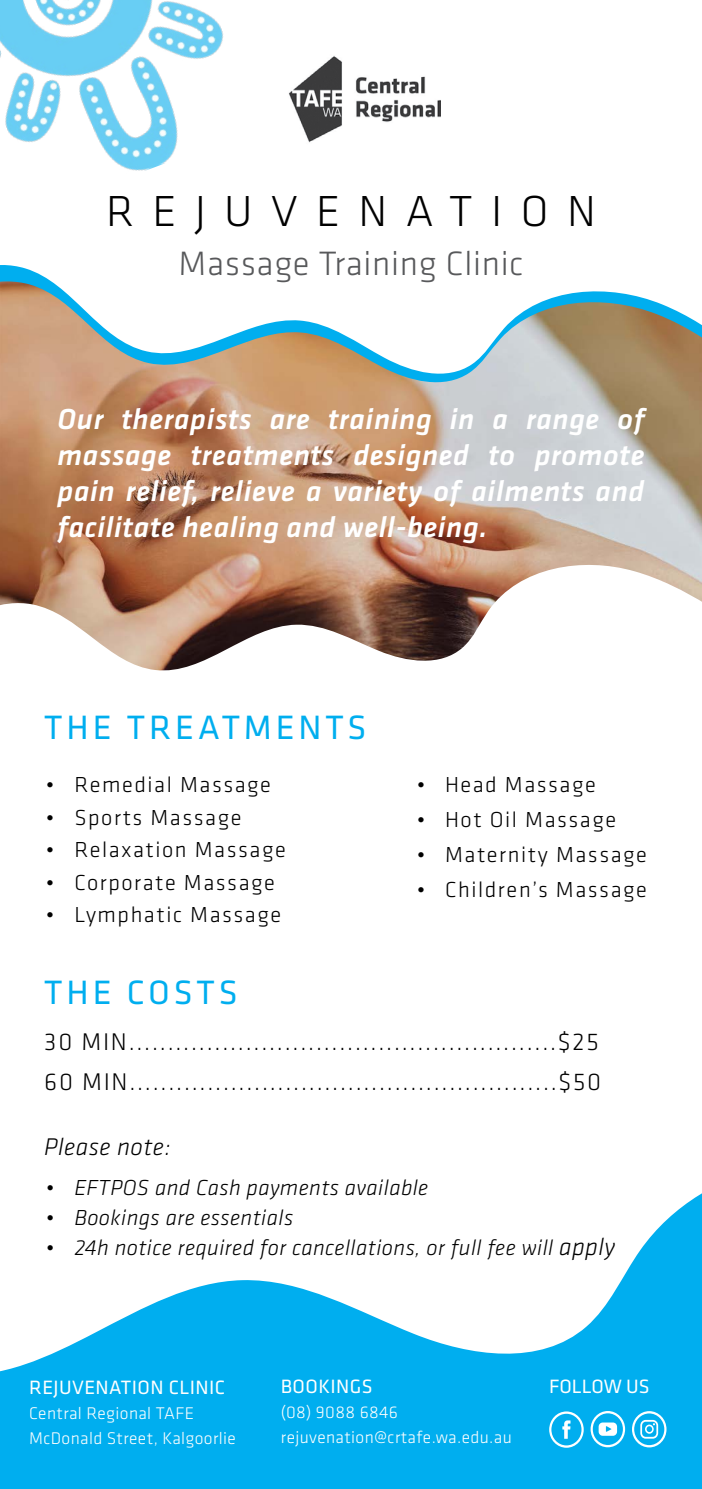
<style>
.page{position:relative;width:702px;height:1489px;background:#fff}
.page>*{position:absolute;margin:0;border:0;box-sizing:border-box;transform-origin:0 0}
.t1{font:300 45px "Klavika Basic";letter-spacing:.41em;color:#000}
.t2{font:300 35px "Klavika Basic";letter-spacing:.02em;color:#58595b}
.t3{font:35px "Klavika Basic";letter-spacing:.11em;color:#00aeef}
.t4{font:italic 500 30px/36px "Klavika Basic";letter-spacing:.02em;color:#fff;text-align:justify}
.t5{font:300 25px/40px "Klavika Basic";letter-spacing:.07em;color:#000}
.t6{font:italic 300 25px "Klavika Basic";letter-spacing:.02em;color:#000}
.t7{font:300 22.5px "Klavika Basic";letter-spacing:.07em;color:#000}
.t8{font:italic 300 22.5px "Klavika Basic";letter-spacing:.02em;color:#000}
.t9{font:20px "Klavika Basic";letter-spacing:.02em;color:#fff}
.t10{font:20px "Klavika Basic";color:#fff}
.t11{font:300 17.5px/25px "Klavika Basic";letter-spacing:.02em;color:#fff}
.s1{font-size:25px}
</style>
<div class="page">
<img style="left:0;top:281px;width:702px;height:275px">
<svg style="left:0;top:556px;width:702px;height:115px"></svg>
<img style="left:302px;top:56px;width:138px;height:87px">
<img style="left:0;top:0;width:302px;height:171px">
<svg style="left:0;top:1193px;width:702px;height:295px;fill:#00aeef"></svg>
<svg style="left:549px;top:1411px;width:34px;height:36px"></svg>
<svg style="left:590px;top:1410px;width:35px;height:37px"></svg>
<svg style="left:632px;top:1410px;width:34px;height:37px"></svg>
<h1 class="t1" style="left:106px;top:184px;width:491px">REJUVENATION</h1>
<h2 class="t2" style="left:178px;top:242px;width:346px">Massage Training Clinic</h2>
<h3 class="t4" style="left:58px;top:400px;width:588px">Our therapists are training in a range of massage treatments designed to promote pain relief, relieve a variety of ailments and facilitate healing and well-being.</h3>
<h2 class="t3" style="left:44px;top:704px;width:323px">THE TREATMENTS</h2>
<p class="t7" style="left:46px;top:771px;width:226px">• Remedial Massage</p>
<p class="t7" style="left:46px;top:803px;width:197px">• Sports Massage</p>
<p class="t7" style="left:46px;top:836px;width:241px">• Relaxation Massage</p>
<p class="t7" style="left:46px;top:868px;width:230px">• Corporate Massage</p>
<p class="t7" style="left:46px;top:901px;width:237px">• Lymphatic Massage</p>
<p class="t7" style="left:416px;top:771px;width:181px">• Head Massage</p>
<p class="t7" style="left:416px;top:806px;width:201px">• Hot Oil Massage</p>
<p class="t7" style="left:416px;top:841px;width:232px">• Maternity Massage</p>
<p class="t7" style="left:416px;top:876px;width:232px">• Children’s Massage</p>
<h2 class="t3" style="left:44px;top:969px;width:195px">THE COSTS</h2>
<p class="t5" style="left:44px;top:1021px;width:558px">30 MIN.......................................................$25<br>60 MIN.......................................................$50</p>
<p class="t6" style="left:44px;top:1131px;width:128px">Please note:</p>
<p class="t8" style="left:46px;top:1174px;width:384px">• EFTPOS and Cash payments available</p>
<p class="t8" style="left:46px;top:1204px;width:249px">• Bookings are essentials</p>
<p class="t8" style="left:46px;top:1234px;width:570px">• 24h notice required for cancellations, or full fee will <span class="s1">apply</span></p>
<p class="t9" style="left:29px;top:1374px;width:197px">REJUVENATION CLINIC</p>
<p class="t11" style="left:29px;top:1400px;width:208px">Central Regional TAFE<br>McDonald Street, Kalgoorlie</p>
<p class="t9" style="left:281px;top:1373px;width:93px">BOOKINGS</p>
<p class="t11" style="left:281px;top:1399px;width:232px">(08) 9088 6846 rejuvenation@crtafe.wa.edu.au</p>
<p class="t10" style="left:549px;top:1373px;width:102px">FOLLOW US</p>
</div>
